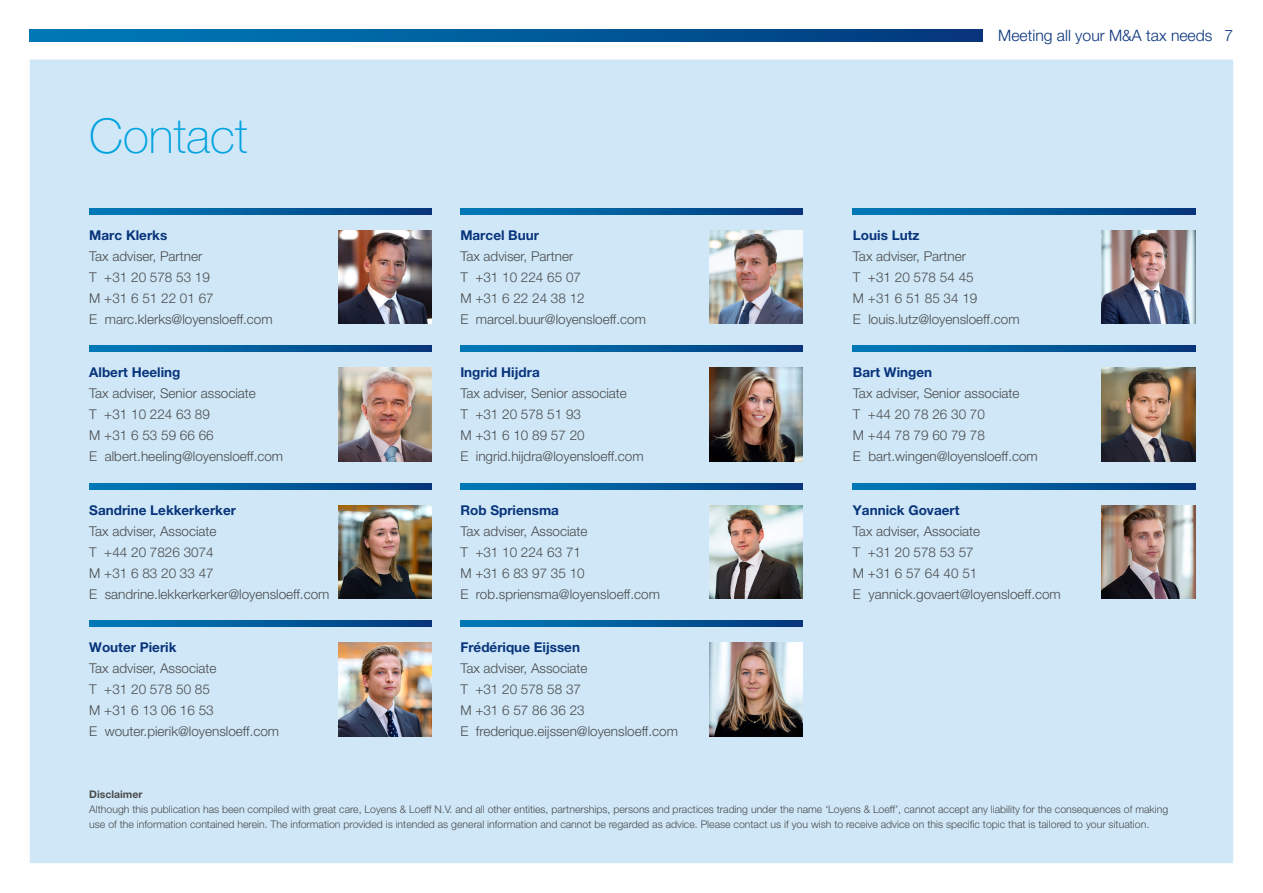
<style>
.page{position:relative;width:1263px;height:893px;background:#fff}
.page>*{position:absolute;margin:0;border:0;box-sizing:border-box;transform-origin:0 0}
.HEADLINE{font:100 48px "Helvetica Neue LT Pro";color:#00a2df}
.t1{font:300 15.75px "Helvetica Neue LT Pro";color:#08347b}
.TAB{font:300 13.5px "Helvetica Neue LT Pro";color:#4b4c4d}
.TAB-2{font:700 13.5px "Helvetica Neue LT Pro";color:#08347b}
.BODY_TEXT{font:300 10.5px/15px "Helvetica Neue LT Pro";color:#4b4c4d}
.BODY_TEXT-2{font:700 10.5px "Helvetica Neue LT Pro";color:#4b4c4d}
</style>
<div class="page">
<svg style="left:30px;top:30px;width:952px;height:11px;background:#005b9b"></svg>
<div style="left:30px;top:60px;width:1203px;height:803px;background:#cfe7f7"></div>
<svg style="left:853px;top:208px;width:342px;height:6px;background:#005b9b"></svg>
<img style="left:1102px;top:230px;width:93px;height:94px">
<svg style="left:460px;top:346px;width:343px;height:6px;background:#005b9b"></svg>
<img style="left:709px;top:368px;width:94px;height:93px">
<svg style="left:89px;top:208px;width:343px;height:6px;background:#005b9b"></svg>
<img style="left:338px;top:230px;width:94px;height:94px">
<svg style="left:853px;top:483px;width:342px;height:6px;background:#005b9b"></svg>
<img style="left:1102px;top:505px;width:93px;height:94px">
<svg style="left:853px;top:346px;width:342px;height:6px;background:#005b9b"></svg>
<img style="left:1102px;top:368px;width:93px;height:93px">
<svg style="left:460px;top:483px;width:343px;height:6px;background:#005b9b"></svg>
<img style="left:709px;top:505px;width:94px;height:94px">
<svg style="left:89px;top:483px;width:343px;height:6px;background:#005b9b"></svg>
<img style="left:338px;top:505px;width:94px;height:94px">
<svg style="left:460px;top:208px;width:343px;height:6px;background:#005b9b"></svg>
<img style="left:709px;top:230px;width:94px;height:94px">
<svg style="left:89px;top:346px;width:343px;height:6px;background:#005b9b"></svg>
<img style="left:338px;top:368px;width:94px;height:93px">
<svg style="left:89px;top:621px;width:343px;height:6px;background:#005b9b"></svg>
<img style="left:338px;top:643px;width:94px;height:93px">
<svg style="left:460px;top:621px;width:343px;height:6px;background:#005b9b"></svg>
<img style="left:709px;top:643px;width:94px;height:93px">
<p class="HEADLINE" style="left:89px;top:109px;width:160px">Contact</p>
<p class="TAB-2" style="left:89px;top:227px;width:79px">Marc Klerks</p>
<p class="TAB" style="left:89px;top:248px;width:115px">Tax adviser, Partner</p>
<p class="TAB" style="left:89px;top:269px;width:122px">T +31 20 578 53 19</p>
<p class="TAB" style="left:89px;top:290px;width:126px">M +31 6 51 22 01 67</p>
<p class="TAB" style="left:89px;top:311px;width:185px">E marc.klerks@loyensloeff.com</p>
<p class="TAB-2" style="left:89px;top:364px;width:93px">Albert Heeling</p>
<p class="TAB" style="left:89px;top:385px;width:168px">Tax adviser, Senior associate</p>
<p class="TAB" style="left:89px;top:406px;width:122px">T +31 10 224 63 89</p>
<p class="TAB" style="left:89px;top:427px;width:126px">M +31 6 53 59 66 66</p>
<p class="TAB" style="left:89px;top:448px;width:195px">E albert.heeling@loyensloeff.com</p>
<p class="TAB-2" style="left:89px;top:502px;width:148px">Sandrine Lekkerkerker</p>
<p class="TAB" style="left:89px;top:523px;width:129px">Tax adviser, Associate</p>
<p class="TAB" style="left:89px;top:544px;width:126px">T +44 20 7826 3074</p>
<p class="TAB" style="left:89px;top:565px;width:126px">M +31 6 83 20 33 47</p>
<p class="TAB" style="left:89px;top:586px;width:242px">E sandrine.lekkerkerker@loyensloeff.com</p>
<p class="TAB-2" style="left:89px;top:639px;width:89px">Wouter Pierik</p>
<p class="TAB" style="left:89px;top:660px;width:129px">Tax adviser, Associate</p>
<p class="TAB" style="left:89px;top:681px;width:122px">T +31 20 578 50 85</p>
<p class="TAB" style="left:89px;top:702px;width:126px">M +31 6 13 06 16 53</p>
<p class="TAB" style="left:89px;top:723px;width:191px">E wouter.pierik@loyensloeff.com</p>
<p class="TAB-2" style="left:460px;top:227px;width:80px">Marcel Buur</p>
<p class="TAB" style="left:460px;top:248px;width:115px">Tax adviser, Partner</p>
<p class="TAB" style="left:460px;top:269px;width:122px">T +31 10 224 65 07</p>
<p class="TAB" style="left:460px;top:290px;width:126px">M +31 6 22 24 38 12</p>
<p class="TAB" style="left:460px;top:311px;width:187px">E marcel.buur@loyensloeff.com</p>
<p class="TAB-2" style="left:460px;top:364px;width:81px">Ingrid Hijdra</p>
<p class="TAB" style="left:460px;top:385px;width:168px">Tax adviser, Senior associate</p>
<p class="TAB" style="left:460px;top:406px;width:122px">T +31 20 578 51 93</p>
<p class="TAB" style="left:460px;top:427px;width:126px">M +31 6 10 89 57 20</p>
<p class="TAB" style="left:460px;top:448px;width:185px">E ingrid.hijdra@loyensloeff.com</p>
<p class="TAB-2" style="left:460px;top:502px;width:100px">Rob Spriensma</p>
<p class="TAB" style="left:460px;top:523px;width:129px">Tax adviser, Associate</p>
<p class="TAB" style="left:460px;top:544px;width:122px">T +31 10 224 63 71</p>
<p class="TAB" style="left:460px;top:565px;width:126px">M +31 6 83 97 35 10</p>
<p class="TAB" style="left:460px;top:586px;width:201px">E rob.spriensma@loyensloeff.com</p>
<p class="TAB-2" style="left:460px;top:639px;width:121px">Frédérique Eijssen</p>
<p class="TAB" style="left:460px;top:660px;width:129px">Tax adviser, Associate</p>
<p class="TAB" style="left:460px;top:681px;width:122px">T +31 20 578 58 37</p>
<p class="TAB" style="left:460px;top:702px;width:126px">M +31 6 57 86 36 23</p>
<p class="TAB" style="left:460px;top:723px;width:219px">E frederique.eijssen@loyensloeff.com</p>
<p class="t1" style="left:998px;top:26px;width:236px">Meeting all your M&amp;A tax needs 7</p>
<p class="TAB-2" style="left:853px;top:227px;width:68px">Louis Lutz</p>
<p class="TAB" style="left:853px;top:248px;width:115px">Tax adviser, Partner</p>
<p class="TAB" style="left:853px;top:269px;width:122px">T +31 20 578 54 45</p>
<p class="TAB" style="left:853px;top:290px;width:126px">M +31 6 51 85 34 19</p>
<p class="TAB" style="left:853px;top:311px;width:168px">E louis.lutz@loyensloeff.com</p>
<p class="TAB-2" style="left:853px;top:364px;width:81px">Bart Wingen</p>
<p class="TAB" style="left:853px;top:385px;width:168px">Tax adviser, Senior associate</p>
<p class="TAB" style="left:853px;top:406px;width:133px">T +44 20 78 26 30 70</p>
<p class="TAB" style="left:853px;top:427px;width:133px">M +44 78 79 60 79 78</p>
<p class="TAB" style="left:853px;top:448px;width:186px">E bart.wingen@loyensloeff.com</p>
<p class="TAB-2" style="left:853px;top:502px;width:108px">Yannick Govaert</p>
<p class="TAB" style="left:853px;top:523px;width:129px">Tax adviser, Associate</p>
<p class="TAB" style="left:853px;top:544px;width:122px">T +31 20 578 53 57</p>
<p class="TAB" style="left:853px;top:565px;width:126px">M +31 6 57 64 40 51</p>
<p class="TAB" style="left:853px;top:586px;width:209px">E yannick.govaert@loyensloeff.com</p>
<p class="BODY_TEXT-2" style="left:89px;top:788px;width:55px">Disclaimer</p>
<p class="BODY_TEXT" style="left:89px;top:802px;width:1080px">Although this publication has been compiled with great care, Loyens &amp; Loeff N.V. and all other entities, partnerships, persons and practices trading under the name ‘Loyens &amp; Loeff’, cannot accept any liability for the consequences of making use of the information contained herein. The information provided is intended as general information and cannot be regarded as advice. Please contact us if you wish to receive advice on this specific topic that is tailored to your situation.</p>
</div>
